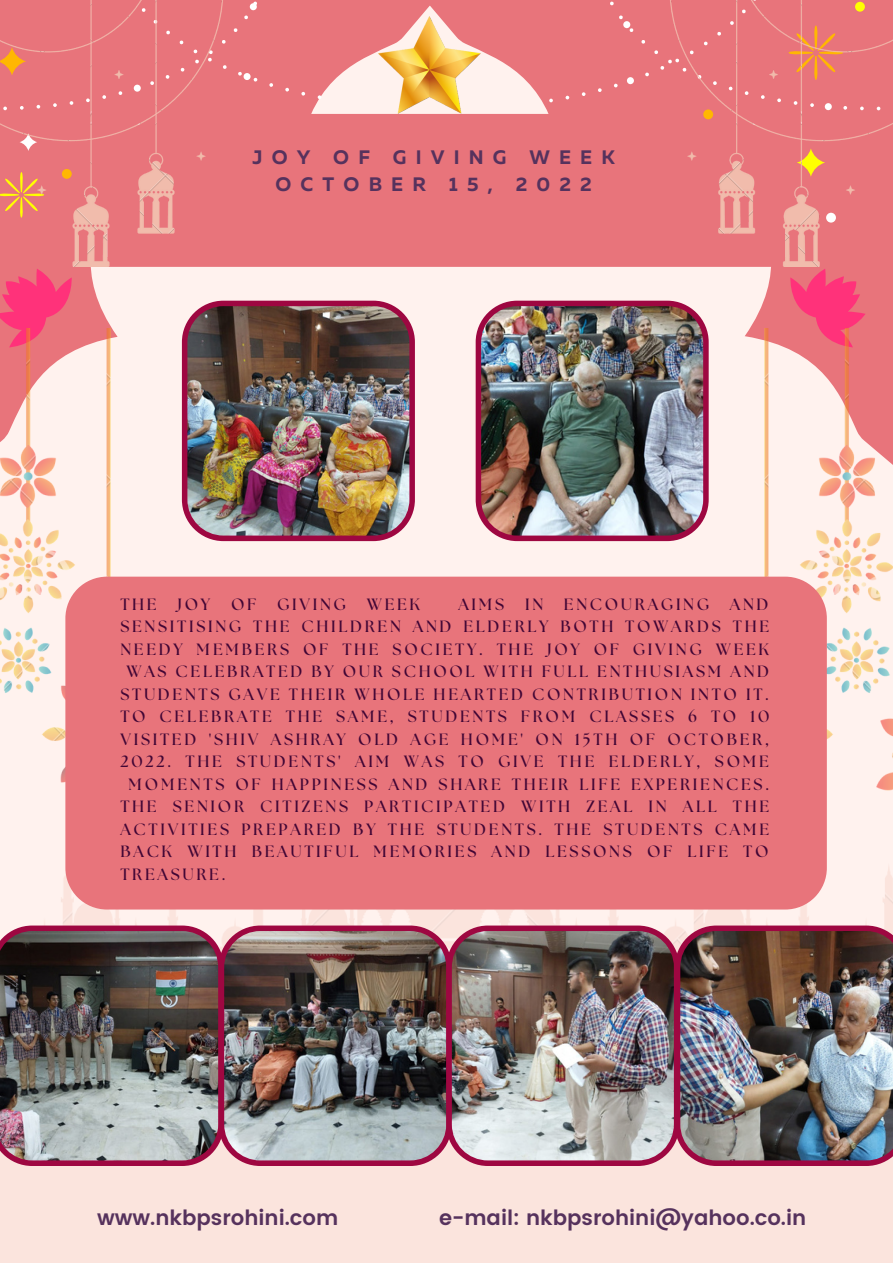
<style>
.page{position:relative;width:893px;height:1264px;background:#fff}
.page>*{position:absolute;margin:0;border:0;box-sizing:border-box;transform-origin:0 0}
.t1{font:600 21px "Poppins";color:#56325d}
.t2{font:700 19.5px/27px "Muller";letter-spacing:.47em;color:#56325d;text-align:center}
.t3{font:700 16.35px "The Seasons";letter-spacing:.165em;color:#410635}
</style>
<div class="page">
<div style="left:0;top:0;width:892px;height:1262px;background:#fff2ee"></div>
<img style="left:44px;top:833px;width:848px;height:92px">
<div style="left:0;top:1002px;width:892px;height:260px;background:#fbe4dd"></div>
<svg style="left:0;top:222px;width:892px;height:244px;fill:#e8747b"></svg>
<svg style="left:0;top:269px;width:865px;height:78px"></svg>
<div style="left:223px;top:0;width:446px;height:222px;background:#e8747b"></div>
<img style="left:0;top:0;width:223px;height:267px">
<img style="left:669px;top:0;width:223px;height:267px">
<img style="left:708px;top:328px;width:184px;height:505px">
<img style="left:0;top:328px;width:174px;height:455px">
<img style="left:378px;top:17px;width:102px;height:97px">
<div style="left:65px;top:576px;width:761px;height:333px;background:#e8747b"></div>
<img style="left:182px;top:301px;width:233px;height:240px">
<img style="left:224px;top:925px;width:222px;height:240px">
<img style="left:0;top:925px;width:224px;height:240px">
<img style="left:475px;top:301px;width:233px;height:240px">
<img style="left:446px;top:925px;width:228px;height:240px">
<img style="left:674px;top:925px;width:218px;height:240px">
<p class="t2" style="left:252px;top:145px;width:364px">JOY OF GIVING WEEK<br>OCTOBER 15, 2022</p>
<p class="t3" style="left:120px;top:597px;width:38px">THE</p>
<p class="t3" style="left:177px;top:597px;width:34px">JOY</p>
<p class="t3" style="left:231px;top:597px;width:27px">OF</p>
<p class="t3" style="left:277px;top:597px;width:70px">GIVING</p>
<p class="t3" style="left:366px;top:597px;width:55px">WEEK</p>
<p class="t3" style="left:458px;top:597px;width:47px">AIMS</p>
<p class="t3" style="left:525px;top:597px;width:20px">IN</p>
<p class="t3" style="left:564px;top:597px;width:147px">ENCOURAGING</p>
<p class="t3" style="left:729px;top:597px;width:40px">AND</p>
<p class="t3" style="left:120px;top:619px;width:650px">SENSITISING THE CHILDREN AND ELDERLY BOTH TOWARDS THE</p>
<p class="t3" style="left:120px;top:642px;width:650px">NEEDY MEMBERS OF THE SOCIETY. THE JOY OF GIVING WEEK</p>
<p class="t3" style="left:126px;top:664px;width:644px">WAS CELEBRATED BY OUR SCHOOL WITH FULL ENTHUSIASM AND</p>
<p class="t3" style="left:120px;top:686px;width:650px">STUDENTS GAVE THEIR WHOLE HEARTED CONTRIBUTION INTO IT.</p>
<p class="t3" style="left:120px;top:709px;width:650px">TO CELEBRATE THE SAME, STUDENTS FROM CLASSES 6 TO 10</p>
<p class="t3" style="left:120px;top:731px;width:650px">VISITED 'SHIV ASHRAY OLD AGE HOME' ON 15TH OF OCTOBER,</p>
<p class="t3" style="left:120px;top:754px;width:650px">2022. THE STUDENTS' AIM WAS TO GIVE THE ELDERLY, SOME</p>
<p class="t3" style="left:129px;top:776px;width:642px">MOMENTS OF HAPPINESS AND SHARE THEIR LIFE EXPERIENCES.</p>
<p class="t3" style="left:120px;top:799px;width:650px">THE SENIOR CITIZENS PARTICIPATED WITH ZEAL IN ALL THE</p>
<p class="t3" style="left:120px;top:821px;width:650px">ACTIVITIES PREPARED BY THE STUDENTS. THE STUDENTS CAME</p>
<p class="t3" style="left:120px;top:844px;width:649px">BACK WITH BEAUTIFUL MEMORIES AND LESSONS OF LIFE TO</p>
<p class="t3" style="left:120px;top:866px;width:106px">TREASURE.</p>
<p class="t1" style="left:97px;top:1204px;width:243px">www.nkbpsrohini.com</p>
<p class="t1" style="left:439px;top:1204px;width:369px">e-mail: nkbpsrohini@yahoo.co.in</p>
</div>
